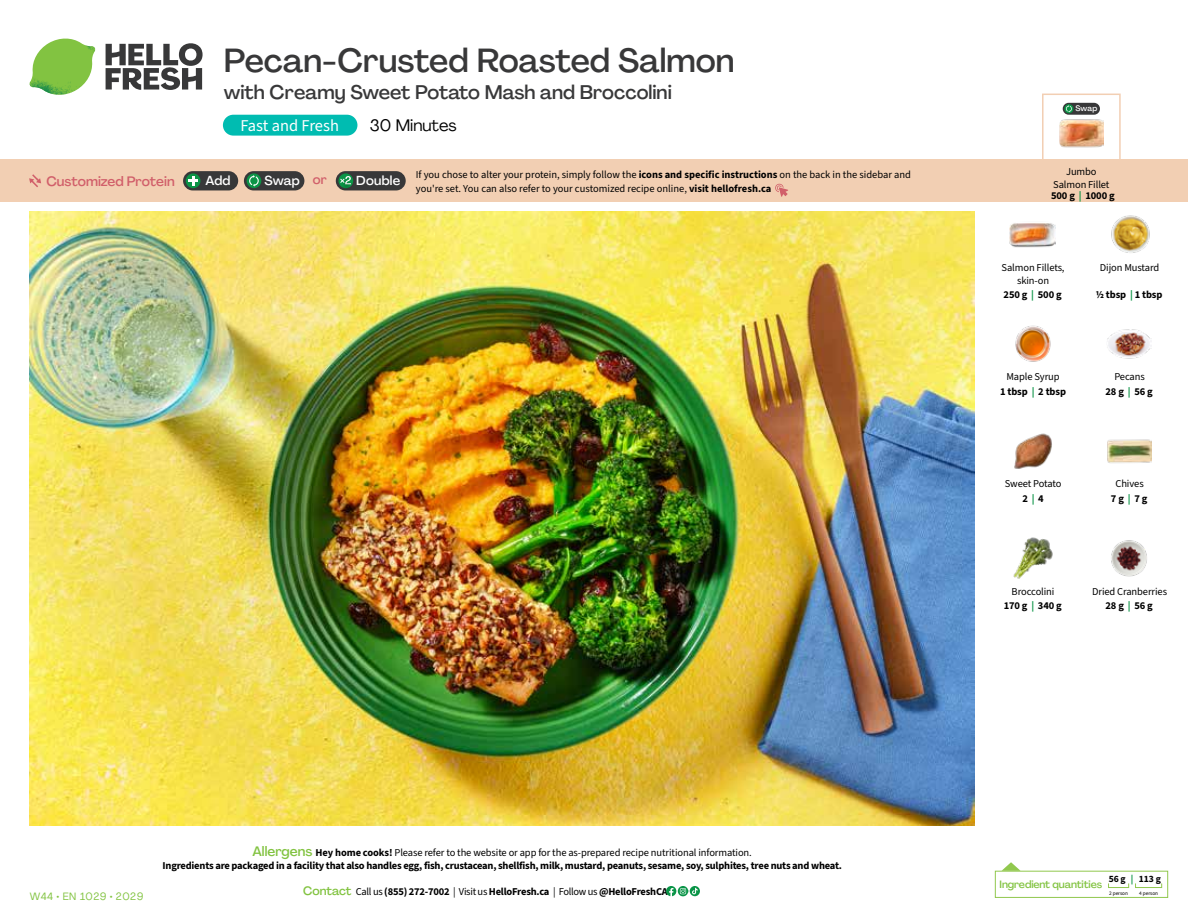
<style>
.page{position:relative;width:1188px;height:918px;background:#fff}
.page>*{position:absolute;margin:0;border:0;box-sizing:border-box;transform-origin:0 0}
.t1{font:500 33px "Agrandir";letter-spacing:-.005em;color:#383839}
.t2{font:500 19.5px "Agrandir";color:#383839}
.t3{font:16.5px "Source Sans 3";color:#fff}
.t4{font:16.5px "Agrandir";color:#000}
.t5{font:500 13.5px "Agrandir";color:#d15f6a}
.t6{font:500 12.9px "Agrandir";letter-spacing:.015em;color:#fff}
.t7{font:10.5px/14.9px "Source Sans 3";letter-spacing:-.01em;color:#000;text-align:center}
.t8{font:700 10.5px/13.5px "Source Sans 3";letter-spacing:-.02em;color:#000;text-align:center}
.t9{font:500 10.5px "Agrandir";letter-spacing:-.01em;color:#82c341}
.t10{font:10.5px "Agrandir";letter-spacing:.05em;color:#82c341}
.t11{font:700 9.6px "Source Sans 3";color:#000}
.t12{font:500 7.95px "Agrandir";color:#fff}
.t13{font:5.25px "Source Sans 3";letter-spacing:-.01em;color:#000}
.s1{color:#d15f6a}
.s2{color:#0b9446}
.s3{font-weight:700}
.s4{font-weight:700;color:#0b9446}
.s5{font-family:"Agrandir";font-weight:500;font-size:13.5px;color:#82c341}
.s6{font-weight:400}
.s7{font-family:"Agrandir";font-weight:500;font-size:12px;color:#82c341}
</style>
<div class="page">
<svg style="left:106px;top:43px;width:97px;height:47px"></svg>
<svg style="left:34px;top:39px;width:59px;height:38px"></svg>
<img style="left:65px;top:39px;width:30px;height:25px">
<img style="left:33px;top:60px;width:56px;height:10px">
<img style="left:29px;top:64px;width:58px;height:31px">
<img style="left:64px;top:70px;width:25px;height:24px">
<img style="left:30px;top:211px;width:945px;height:615px">
<svg style="left:690px;top:886px;width:10px;height:10px"></svg>
<svg style="left:666px;top:886px;width:32px;height:10px"></svg>
<svg style="left:1002px;top:862px;width:19px;height:9px"></svg>
<div style="left:995px;top:871px;width:173px;height:27px;border:1px solid #91c84e"></div>
<div style="left:1108px;top:883px;width:21px;height:5px;border:1px solid #91c84e"></div>
<div style="left:1135px;top:883px;width:27px;height:5px;border:1px solid #91c84e"></div>
<div style="left:223px;top:115px;width:134px;height:21px;background:#00bcb1;border-radius:10px"></div>
<img style="left:1015px;top:325px;width:36px;height:37px">
<img style="left:1107px;top:329px;width:45px;height:30px">
<img style="left:1014px;top:433px;width:38px;height:36px">
<img style="left:1107px;top:439px;width:45px;height:24px">
<img style="left:1013px;top:537px;width:40px;height:42px">
<img style="left:1111px;top:540px;width:36px;height:37px">
<img style="left:1111px;top:215px;width:39px;height:38px">
<img style="left:1010px;top:223px;width:45px;height:25px">
<div style="left:0;top:160px;width:1188px;height:42px;background:#f2cfb3"></div>
<svg style="left:29px;top:174px;width:12px;height:13px"></svg>
<div style="left:336px;top:171px;width:70px;height:19px;background:#383839;border-radius:10px"></div>
<svg style="left:338px;top:173px;width:15px;height:15px"></svg>
<div style="left:341px;top:180px;width:11px;height:11px;background:#000;opacity:.35"></div>
<svg style="left:339px;top:176px;width:12px;height:8px"></svg>
<div style="left:244px;top:171px;width:60px;height:19px;background:#383839;border-radius:10px"></div>
<div style="left:247px;top:173px;width:14px;height:15px;background:#0b9446;border-radius:50%"></div>
<svg style="left:249px;top:175px;width:10px;height:12px"></svg>
<div style="left:183px;top:171px;width:55px;height:19px;background:#383839;border-radius:10px"></div>
<div style="left:186px;top:173px;width:14px;height:15px;background:#0b9446;border-radius:50%"></div>
<svg style="left:188px;top:176px;width:10px;height:10px"></svg>
<svg style="left:775px;top:183px;width:13px;height:14px"></svg>
<div style="left:1042px;top:94px;width:79px;height:69px;border:2px solid #f2cfb3"></div>
<img style="left:1060px;top:112px;width:43px;height:36px">
<div style="left:1063px;top:103px;width:37px;height:12px;background:#383839;border-radius:6px"></div>
<svg style="left:1064px;top:104px;width:9px;height:9px"></svg>
<svg style="left:1066px;top:105px;width:6px;height:7px"></svg>
<h1 class="t1" style="left:224px;top:40px;width:512px">Pecan-Crusted Roasted Salmon</h1>
<h2 class="t2" style="left:224px;top:80px;width:450px">with Creamy Sweet Potato Mash and Broccolini</h2>
<h3 class="t4" style="left:370px;top:115px;width:88px">30 Minutes</h3>
<h3 class="t3" style="left:240px;top:115px;width:100px">Fast and Fresh</h3>
<p class="t12" style="left:1075px;top:104px;width:24px">Swap</p>
<p class="t5" style="left:46px;top:173px;width:130px">Customized Protein</p>
<p class="t6" style="left:205px;top:172px;width:27px">Add</p>
<p class="t6" style="left:264px;top:172px;width:64px">Swap <span class="s1">or</span></p>
<p class="t6" style="left:356px;top:172px;width:45px">Double</p>
<p class="t7" style="left:1053px;top:164px;width:58px;line-height:13.5px">Jumbo<br>Salmon Fillet</p>
<p class="t8" style="left:1051px;top:189px;width:65px">500 g <span class="s2">|</span> 1000 g</p>
<p class="t7" style="left:416px;top:168px;width:497px;line-height:13.5px;text-align:left">If you chose to alter your protein, simply follow the <span class="s3">icons and specific instructions</span> on the back in the sidebar and you're set. You can also refer to your customized recipe online, <span class="s3">visit hellofresh.ca</span></p>
<p class="t7" style="left:1002px;top:261px;width:64px;line-height:13.5px">Salmon Fillets, skin-on<br><span class="s3">250 g</span> <span class="s4">|</span> <span class="s3">500 g</span></p>
<p class="t7" style="left:1100px;top:260px;width:61px">Dijon Mustard</p>
<p class="t8" style="left:1095px;top:288px;width:69px">1/2 tbsp <span class="s2">|</span> 1 tbsp</p>
<p class="t7" style="left:1000px;top:369px;width:67px">Maple Syrup<br><span class="s3">1 tbsp</span> <span class="s4">|</span> <span class="s3">2 tbsp</span></p>
<p class="t7" style="left:1106px;top:369px;width:49px">Pecans<br><span class="s3">28 g</span> <span class="s4">|</span> <span class="s3">56 g</span></p>
<p class="t7" style="left:1005px;top:476px;width:58px">Sweet Potato<br><span class="s3">2</span> <span class="s4">|</span> <span class="s3">4</span></p>
<p class="t7" style="left:1111px;top:476px;width:38px">Chives<br><span class="s3">7 g</span> <span class="s4">|</span> <span class="s3">7 g</span></p>
<p class="t10" style="left:30px;top:890px;width:115px">W44 • EN 1029 • 2029</p>
<p class="t8" style="left:163px;top:845px;width:681px"><span class="s5">Allergens</span> Hey home cooks! <span class="s6">Please refer to the website or app for the as-prepared recipe nutritional information.<br></span>Ingredients are packaged in a facility that also handles egg, fish, crustacean, shellfish, milk, mustard, peanuts, sesame, soy, sulphites, tree nuts and wheat.</p>
<p class="t8" style="left:303px;top:885px;width:366px"><span class="s7">Contact</span> <span class="s6">Call us</span> (855) 272-7002 <span class="s6">| Visit us</span> HelloFresh.ca <span class="s6">| Follow us</span> @HelloFreshCA</p>
<p class="t7" style="left:1004px;top:584px;width:60px">Broccolini<br><span class="s3">170 g</span> <span class="s4">|</span> <span class="s3">340 g</span></p>
<p class="t7" style="left:1092px;top:584px;width:77px">Dried Cranberries<br><span class="s3">28 g</span> <span class="s4">|</span> <span class="s3">56 g</span></p>
<p class="t11" style="left:1109px;top:872px;width:54px">56 g <span class="s2">|</span> 113 g</p>
<p class="t13" style="left:1109px;top:890px;width:20px">2 person</p>
<p class="t13" style="left:1139px;top:890px;width:20px">4 person</p>
<p class="t9" style="left:1000px;top:878px;width:104px">Ingredient quantities</p>
</div>
